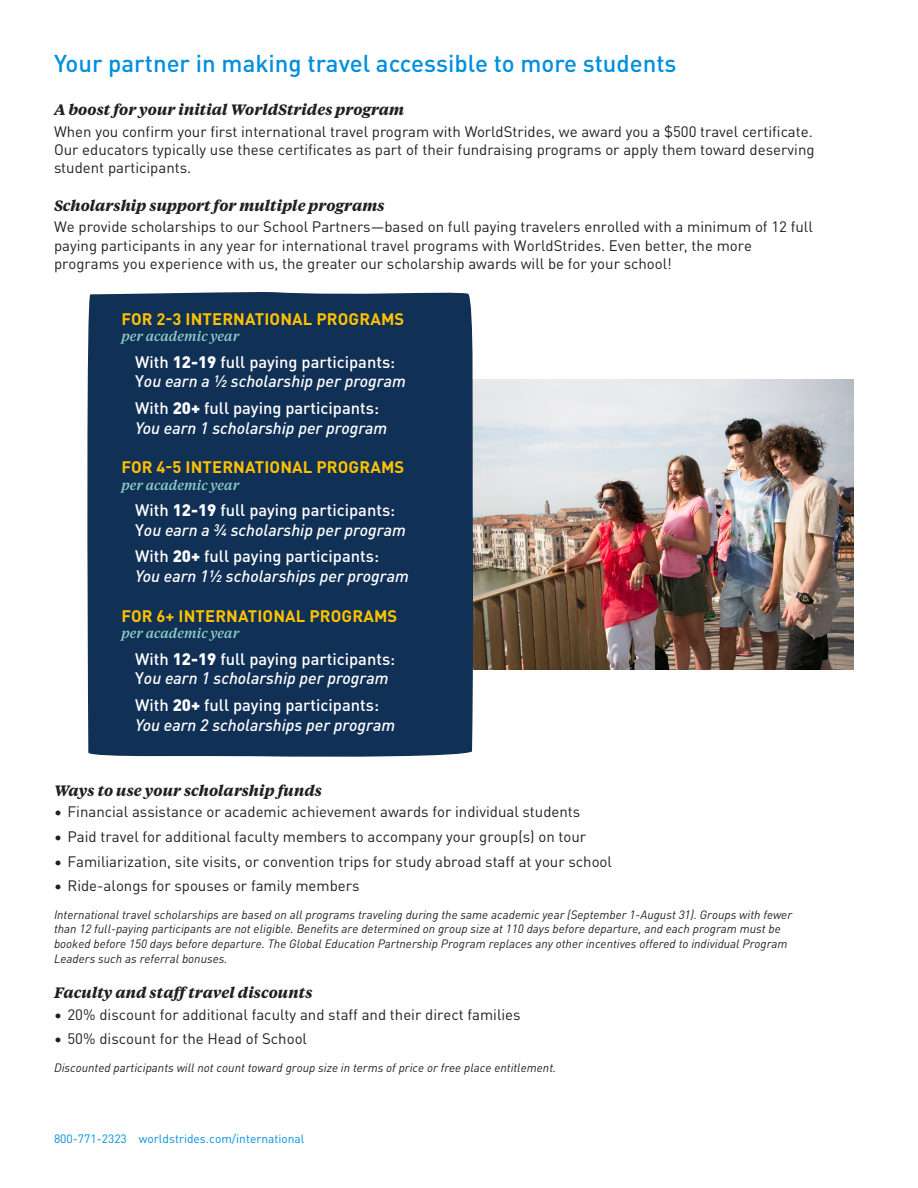
<style>
.page{position:relative;width:918px;height:1188px;background:#fff}
.page>*{position:absolute;margin:0;border:0;box-sizing:border-box;transform-origin:0 0}
.t1{font:500 24px "DIN Pro";color:#008fde}
.t2{font:italic 500 16.5px/19.8px "DIN Pro";color:#fff}
.t3{font:700 16.5px "DIN Pro";letter-spacing:.01em;color:#fec200}
.t4{font:500 16.5px/19.8px "DIN Pro";color:#fff}
.t5{font:15px/18px "DIN Pro";color:#231f20}
.t6{font:italic 700 15px "Tiempos Text";color:#231f20}
.t7{font:italic 500 13.5px "Tiempos Text";color:#91d3cb}
.t8{font:italic 12px/14.5px "DIN Pro";color:#231f20}
.t9{font:12px "DIN Pro";color:#008fde}
.s1{font-family:"Tiempos Text";font-weight:700;font-style:italic}
.s2{font-style:normal}
.s3{font-weight:900;font-style:normal}
.s4{font-weight:900}
.s5{font-style:italic}
</style>
<div class="page">
<img style="left:475px;top:379px;width:378px;height:291px">
<div style="left:87px;top:292px;width:388px;height:465px;background:#113056"></div>
<p class="t1" style="left:54px;top:45px;width:624px">Your partner in making travel accessible to more students</p>
<p class="t5" style="left:54px;top:98px;width:760px;line-height:21.8px"><span class="s1">A boost for your initial WorldStrides program<br></span>When you confirm your first international travel program with WorldStrides, we award you a $500 travel certificate.</p>
<p class="t5" style="left:54px;top:140px;width:762px">Our educators typically use these certificates as part of their fundraising programs or apply them toward deserving student participants.</p>
<p class="t5" style="left:54px;top:195px;width:760px;line-height:21.1px"><span class="s1">Scholarship support for multiple programs<br></span>We provide scholarships to our School Partners—based on full paying travelers enrolled with a minimum of 12 full</p>
<p class="t5" style="left:54px;top:237px;width:700px">paying participants in any year for international travel programs with WorldStrides. Even better, the more programs you experience with us, the greater our scholarship awards will be for your school!</p>
<p class="t3" style="left:122px;top:306px;width:284px">FOR 2-3 INTERNATIONAL PROGRAMS</p>
<p class="t7" style="left:122px;top:327px;width:119px">per academic year</p>
<p class="t2" style="left:135px;top:351px;width:272px"><span class="s2">With</span> <span class="s3">12-19</span> <span class="s2">full paying participants:<br>Y</span>ou earn a ½ scholarship per program</p>
<p class="t2" style="left:135px;top:397px;width:254px"><span class="s2">With</span> <span class="s3">20+</span> <span class="s2">full paying participants:<br></span>You earn 1 scholarship per program</p>
<p class="t3" style="left:122px;top:454px;width:284px">FOR 4-5 INTERNATIONAL PROGRAMS</p>
<p class="t7" style="left:122px;top:475px;width:119px">per academic year</p>
<p class="t2" style="left:135px;top:499px;width:272px"><span class="s2">With</span> <span class="s3">12-19</span> <span class="s2">full paying participants:<br>Y</span>ou earn a ¾ scholarship per program</p>
<p class="t2" style="left:135px;top:546px;width:275px"><span class="s2">With</span> <span class="s3">20+</span> <span class="s2">full paying participants:<br></span>You earn 1½ scholarships per program</p>
<p class="t3" style="left:122px;top:603px;width:277px">FOR 6+ INTERNATIONAL PROGRAMS</p>
<p class="t7" style="left:122px;top:624px;width:119px">per academic year</p>
<p class="t4" style="left:135px;top:648px;width:262px">With <span class="s4">12-19</span> full paying participants:<br>Y<span class="s5">ou earn 1 scholarship per program</span></p>
<p class="t2" style="left:135px;top:694px;width:262px"><span class="s2">With</span> <span class="s3">20+</span> <span class="s2">full paying participants:<br></span>You earn 2 scholarships per program</p>
<p class="t6" style="left:54px;top:780px;width:270px">Ways to use your scholarship funds</p>
<p class="t5" style="left:54px;top:802px;width:528px">• Financial assistance or academic achievement awards for individual students</p>
<p class="t5" style="left:54px;top:827px;width:534px">• Paid travel for additional faculty members to accompany your group(s) on tour</p>
<p class="t5" style="left:54px;top:851px;width:560px">• Familiarization, site visits, or convention trips for study abroad staff at your school</p>
<p class="t5" style="left:54px;top:876px;width:307px">• Ride-alongs for spouses or family members</p>
<p class="t8" style="left:54px;top:908px;width:740px">International travel scholarships are based on all programs traveling during the same academic year (September 1-August 31). Groups with fewer than 12 full-paying participants are not eligible. Benefits are determined on group size at 110 days before departure, and each program must be booked before 150 days before departure. The Global Education Partnership Program replaces any other incentives offered to individual Program Leaders such as referral bonuses.</p>
<p class="t6" style="left:54px;top:982px;width:260px">Faculty and staff travel discounts</p>
<p class="t5" style="left:54px;top:1004px;width:468px">• 20% discount for additional faculty and staff and their direct families</p>
<p class="t5" style="left:54px;top:1029px;width:255px">• 50% discount for the Head of School</p>
<p class="t8" style="left:54px;top:1060px;width:504px">Discounted participants will not count toward group size in terms of price or free place entitlement.</p>
<p class="t9" style="left:54px;top:1132px;width:252px">800-771-2323 worldstrides.com/international</p>
</div>
